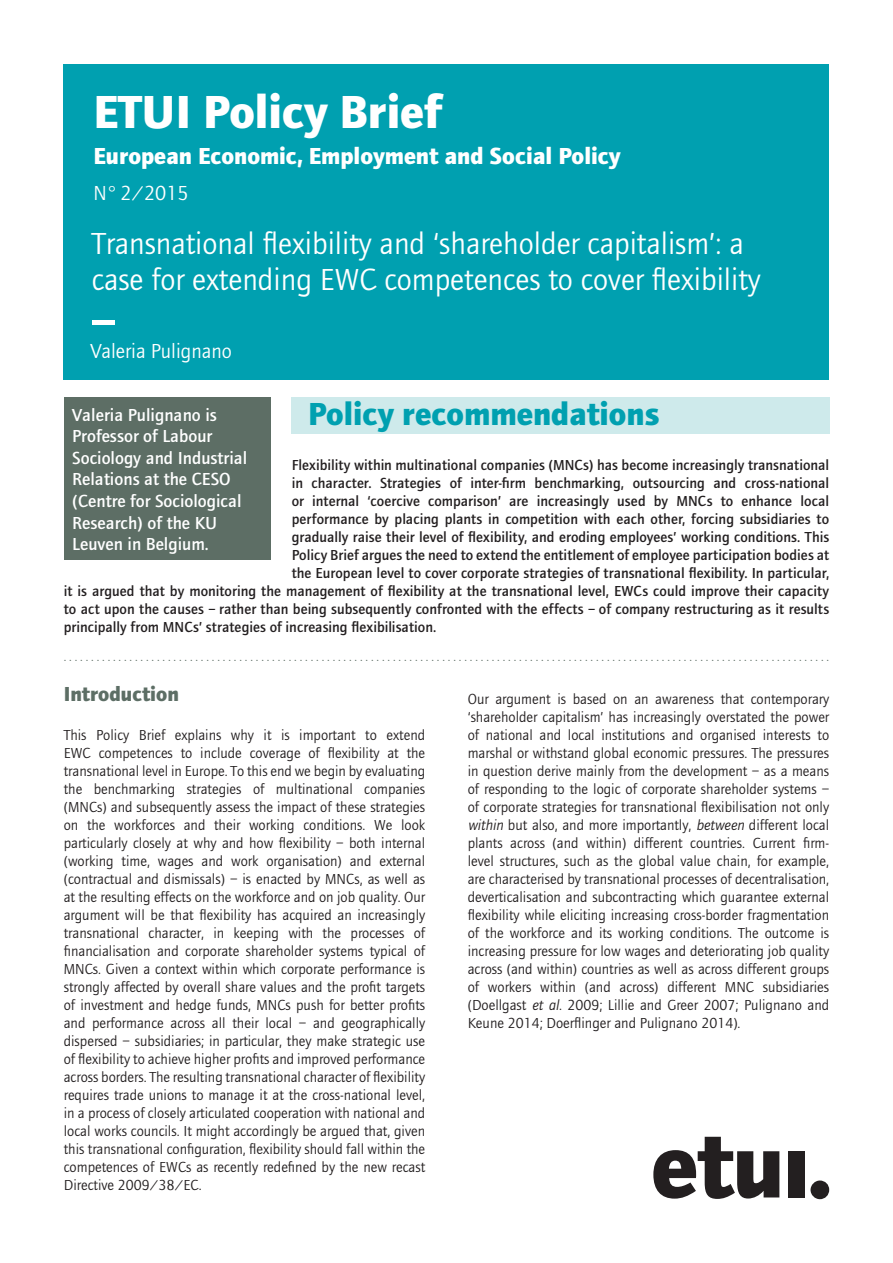
<style>
.page{position:relative;width:893px;height:1263px;background:#fff}
.page>*{position:absolute;margin:0;border:0;box-sizing:border-box;transform-origin:0 0}
.t1{font:500 54px "Foundry Journal";color:#fff}
.t2{font:700 48px "Foundry Journal";color:#fff}
.t3{font:700 33px "Foundry Journal";color:#00a0b0}
.t4{font:31.5px/36px "Foundry Journal";color:#fff}
.t5{font:700 24px "Foundry Journal";color:#fff}
.t6{font:21px "Foundry Journal";color:#fff}
.t7{font:700 21px "Foundry Journal";color:#5d6e65}
.t8{font:500 18px/21.6px "Foundry Journal";color:#fff}
.t9{font:15px/18px "Foundry Journal";color:#231f20;text-align:justify}
.t10{font:500 15px "Foundry Journal";letter-spacing:.005em;color:#231f20}
.t11{font:13.5px "Foundry Journal";color:#5d6e65}
.s1{font-style:italic}
</style>
<div class="page">
<div style="left:64px;top:64px;width:765px;height:316px;background:#00a0b0"></div>
<div style="left:291px;top:398px;width:538px;height:36px;background:#ceeaeb"></div>
<svg style="left:653px;top:1137px;width:126px;height:62px"></svg>
<div style="left:788px;top:1151px;width:16px;height:46px;background:#231f20"></div>
<div style="left:810px;top:1180px;width:19px;height:19px;background:#231f20;border-radius:50%"></div>
<div style="left:64px;top:398px;width:206px;height:162px;background:#5d6e65"></div>
<h2 class="t2" style="left:94px;top:83px;width:350px">ETUI Policy Brief</h2>
<h3 class="t5" style="left:94px;top:141px;width:529px">European Economic, Employment and Social Policy</h3>
<h3 class="t6" style="left:94px;top:181px;width:97px">N° 2/2015</h3>
<h3 class="t4" style="left:92px;top:226px;width:670px">Transnational flexibility and ‘shareholder capitalism’: a case for extending EWC competences to cover flexibility</h3>
<h1 class="t1" style="left:90px;top:291px;width:24px">–</h1>
<h3 class="t6" style="left:90px;top:339px;width:143px">Valeria Pulignano</h3>
<h3 class="t3" style="left:308px;top:395px;width:353px">Policy recommendations</h3>
<p class="t8" style="left:72px;top:404px;width:177px">Valeria Pulignano is<br>Professor of Labour<br>Sociology and Industrial<br>Relations at the CESO (Centre for Sociological<br>Research) of the KU<br>Leuven in Belgium.</p>
<p class="t10" style="left:292px;top:456px;width:539px">Flexibility within multinational companies (MNCs) has become increasingly transnational</p>
<p class="t10" style="left:292px;top:474px;width:539px">in character. Strategies of inter-firm benchmarking, outsourcing and cross-national</p>
<p class="t10" style="left:292px;top:492px;width:539px">or internal ‘coercive comparison’ are increasingly used by MNCs to enhance local</p>
<p class="t10" style="left:292px;top:510px;width:539px">performance by placing plants in competition with each other, forcing subsidiaries to</p>
<p class="t10" style="left:292px;top:528px;width:539px">gradually raise their level of flexibility, and eroding employees’ working conditions. This</p>
<p class="t10" style="left:292px;top:546px;width:539px">Policy Brief argues the need to extend the entitlement of employee participation bodies at</p>
<p class="t10" style="left:292px;top:564px;width:539px">the European level to cover corporate strategies of transnational flexibility. In particular,</p>
<p class="t10" style="left:64px;top:582px;width:767px">it is argued that by monitoring the management of flexibility at the transnational level, EWCs could improve their capacity</p>
<p class="t10" style="left:64px;top:600px;width:767px">to act upon the causes – rather than being subsequently confronted with the effects – of company restructuring as it results</p>
<p class="t10" style="left:64px;top:618px;width:374px">principally from MNCs’ strategies of increasing flexibilisation.</p>
<p class="t11" style="left:64px;top:649px;width:767px">............................................................................................................................................</p>
<h3 class="t7" style="left:64px;top:682px;width:117px">Introduction</h3>
<p class="t9" style="left:64px;top:726px;width:363px">This Policy Brief explains why it is important to extend EWC competences to include coverage of flexibility at the transnational level in Europe. To this end we begin by evaluating the benchmarking strategies of multinational companies (MNCs) and subsequently assess the impact of these strategies on the workforces and their working conditions. We look particularly closely at why and how flexibility – both internal (working time, wages and work organisation) and external (contractual and dismissals) – is enacted by MNCs, as well as at the resulting effects on the workforce and on job quality. Our argument will be that flexibility has acquired an increasingly transnational character, in keeping with the processes of financialisation and corporate shareholder systems typical of MNCs. Given a context within which corporate performance is strongly affected by overall share values and the profit targets of investment and hedge funds, MNCs push for better profits and performance across all their local – and geographically dispersed – subsidiaries; in particular, they make strategic use of flexibility to achieve higher profits and improved performance across borders. The resulting transnational character of flexibility requires trade unions to manage it at the cross-national level, in a process of closely articulated cooperation with national and local works councils. It might accordingly be argued that, given this transnational configuration, flexibility should fall within the competences of EWCs as recently redefined by the new recast Directive 2009/38/EC.</p>
<p class="t9" style="left:468px;top:690px;width:363px">Our argument is based on an awareness that contemporary ‘shareholder capitalism’ has increasingly overstated the power of national and local institutions and organised interests to marshal or withstand global economic pressures. The pressures in question derive mainly from the development – as a means of responding to the logic of corporate shareholder systems – of corporate strategies for transnational flexibilisation not only <span class="s1">within</span> but also, and more importantly, <span class="s1">between</span> different local plants across (and within) different countries. Current firm&shy;level structures, such as the global value chain, for example, are characterised by transnational processes of decentralisation, deverticalisation and subcontracting which guarantee external flexibility while eliciting increasing cross-border fragmentation of the workforce and its working conditions. The outcome is increasing pressure for low wages and deteriorating job quality across (and within) countries as well as across different groups of workers within (and across) different MNC subsidiaries (Doellgast <span class="s1">et al</span>. 2009; Lillie and Greer 2007; Pulignano and Keune 2014; Doerflinger and Pulignano 2014).</p>
</div>
